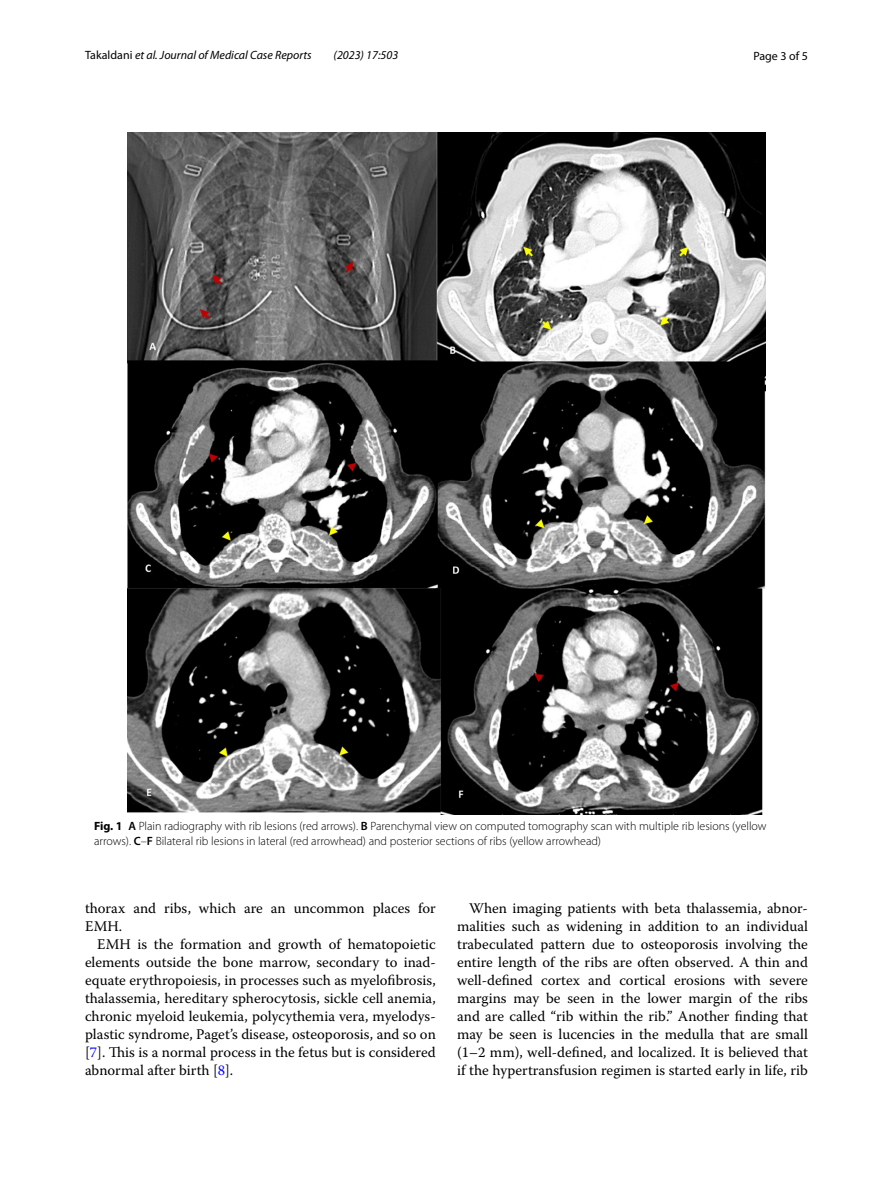
<style>
.page{position:relative;width:893px;height:1187px;background:#fff}
.page>*{position:absolute;margin:0;border:0;box-sizing:border-box;transform-origin:0 0}
.t1{font:14.7px/18px "Warnock Pro";color:#000;text-align:justify}
.t2{font:300 12px/15px "Myriad Pro";color:#000}
.t3{font:italic 12px "Myriad Pro";color:#000}
.t4{font:12px "Myriad Pro";color:#000}
.s1{font-style:normal}
.s2{font-weight:700}
.s3{font-weight:600}
.s4{color:#00f}
</style>
<div class="page">
<img style="left:127px;top:133px;width:638px;height:681px">
<p class="t3" style="left:85px;top:48px;width:228px"><span class="s1">Takaldani</span> et al. Journal of Medical Case Reports</p>
<p class="t3" style="left:334px;top:48px;width:66px">(2023) 17:503</p>
<p class="t4" style="left:753px;top:48px;width:56px">Page 3 of 5</p>
<p class="t2" style="left:94px;top:818px;width:674px"><span class="s2">Fig. 1</span> <span class="s3">A</span> Plain radiography with rib lesions (red arrows). <span class="s3">B</span> Parenchymal view on computed tomography scan with multiple rib lesions (yellow arrows). <span class="s3">C</span>–<span class="s3">F</span> Bilateral rib lesions in lateral (red arrowhead) and posterior sections of ribs (yellow arrowhead)</p>
<p class="t1" style="left:85px;top:898px;width:352px">thorax and ribs, which are an uncommon places for<br>EMH.</p>
<p class="t1" style="left:85px;top:934px;width:352px;text-indent:12px">EMH is the formation and growth of hematopoietic elements outside the bone marrow, secondary to inad&shy;equate erythropoiesis, in processes such as myelofibrosis, thalassemia, hereditary spherocytosis, sickle cell anemia, chronic myeloid leukemia, polycythemia vera, myelodys&shy;plastic syndrome, Paget’s disease, osteoporosis, and so on [<span class="s4">7</span>]. This is a normal process in the fetus but is considered abnormal after birth [<span class="s4">8</span>].</p>
<p class="t1" style="left:457px;top:898px;width:352px;text-indent:12px">When imaging patients with beta thalassemia, abnor&shy;malities such as widening in addition to an individual trabeculated pattern due to osteoporosis involving the entire length of the ribs are often observed. A thin and well-defined cortex and cortical erosions with severe margins may be seen in the lower margin of the ribs and are called “rib within the rib.” Another finding that may be seen is lucencies in the medulla that are small (1–2 mm), well-defined, and localized. It is believed that if the hypertransfusion regimen is started early in life, rib</p>
</div>
